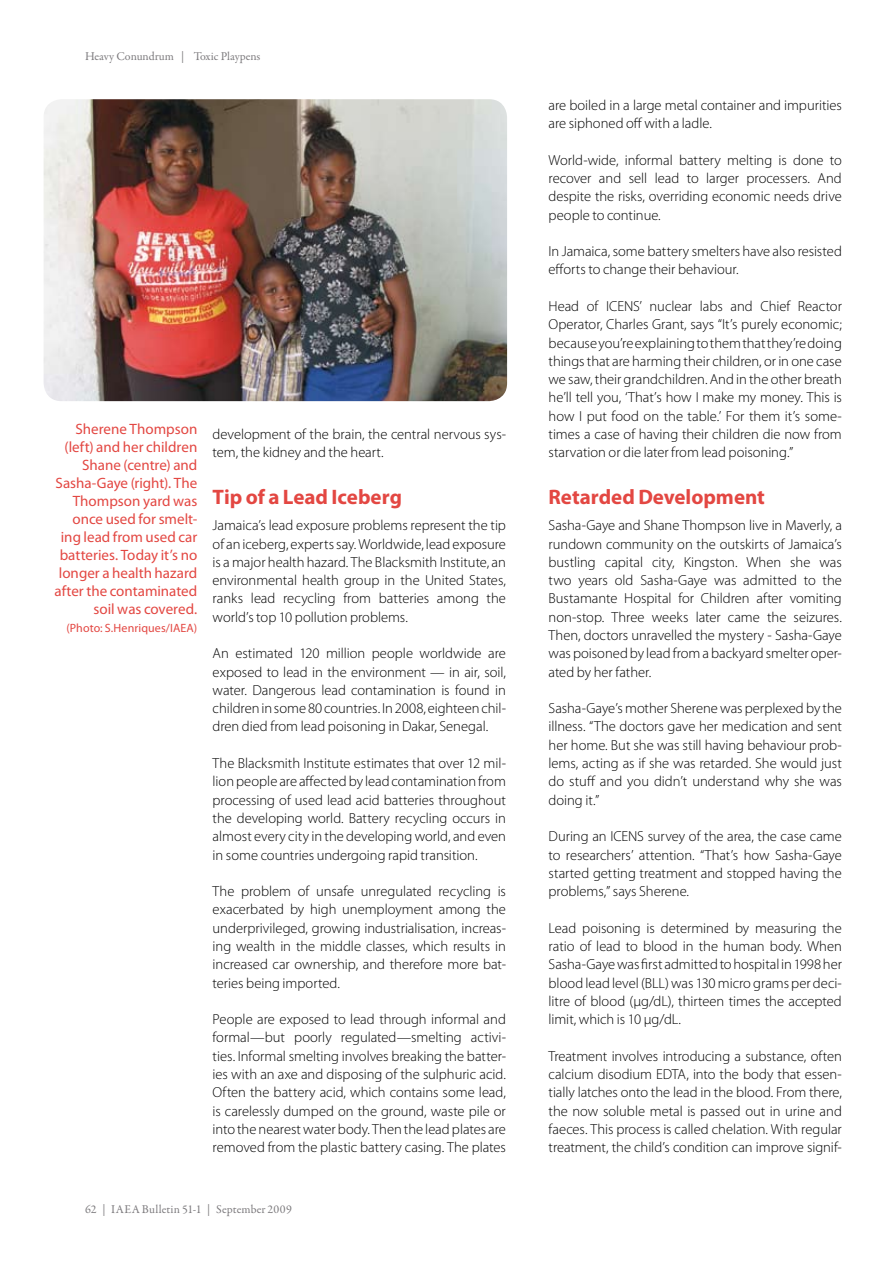
<style>
.page{position:relative;width:893px;height:1263px;background:#fff}
.page>*{position:absolute;margin:0;border:0;box-sizing:border-box;transform-origin:0 0}
.t1{font:700 21px "Myriad Pro";color:#e34742}
.t2{font:15px/18px "Myriad Pro";color:#e34742;text-align:right}
.t3{font:300 14.55px/18.3px "Myriad Pro";color:#000;text-align:justify}
.t4{font:12px "Garamond Premr Pro";letter-spacing:.005em;color:#7c7a7d}
.t5{font:12px "Myriad Pro";letter-spacing:.005em;color:#e34742}
</style>
<div class="page">
<img style="left:44px;top:99px;width:463px;height:302px">
<p class="t4" style="left:85px;top:49px;width:177px">Heavy Conundrum | Toxic Playpens</p>
<p class="t2" style="left:55px;top:420px;width:144px">Sherene Thompson (left) and her children<br>Shane (centre) and<br>Sasha-Gaye (right). The<br>Thompson yard was once used for smelt&shy;ing lead from used car batteries. Today it’s no longer a health hazard after the contaminated soil was covered.</p>
<p class="t5" style="left:66px;top:621px;width:132px">(Photo: S.Henriques/IAEA)</p>
<p class="t3" style="left:213px;top:425px;width:295px">development of the brain, the central nervous sys&shy;tem, the kidney and the heart.</p>
<h1 class="t1" style="left:213px;top:483px;width:191px">Tip of a Lead Iceberg</h1>
<p class="t3" style="left:213px;top:516px;width:295px">Jamaica’s lead exposure problems represent the tip of an iceberg, experts say. Worldwide, lead exposure is a major health hazard. The Blacksmith Institute, an environmental health group in the United States, ranks lead recycling from batteries among the world’s top 10 pollution problems.</p>
<p class="t3" style="left:213px;top:644px;width:295px">An estimated 120 million people worldwide are exposed to lead in the environment — in air, soil, water. Dangerous lead contamination is found in children in some 80 countries. In 2008, eighteen chil&shy;dren died from lead poisoning in Dakar, Senegal.</p>
<p class="t3" style="left:213px;top:754px;width:295px">The Blacksmith Institute estimates that over 12 mil&shy;lion people are affected by lead contamination from processing of used lead acid batteries throughout the developing world. Battery recycling occurs in almost every city in the developing world, and even in some countries undergoing rapid transition.</p>
<p class="t3" style="left:213px;top:882px;width:295px">The problem of unsafe unregulated recycling is exacerbated by high unemployment among the underprivileged, growing industrialisation, increas&shy;ing wealth in the middle classes, which results in increased car ownership, and therefore more bat&shy;teries being imported.</p>
<p class="t3" style="left:213px;top:1010px;width:295px">People are exposed to lead through informal and formal—but poorly regulated—smelting activi&shy;ties. Informal smelting involves breaking the batter&shy;ies with an axe and disposing of the sulphuric acid.<br>Often the battery acid, which contains some lead, is carelessly dumped on the ground, waste pile or into the nearest water body. Then the lead plates are removed from the plastic battery casing. The plates</p>
<p class="t4" style="left:85px;top:1201px;width:208px">62 | IAEA Bulletin 51-1 | September 2009</p>
<p class="t3" style="left:548px;top:96px;width:295px">are boiled in a large metal container and impurities are siphoned off with a ladle.</p>
<p class="t3" style="left:548px;top:151px;width:295px">World-wide, informal battery melting is done to recover and sell lead to larger processers. And despite the risks, overriding economic needs drive people to continue.</p>
<p class="t3" style="left:548px;top:242px;width:295px">In Jamaica, some battery smelters have also resisted efforts to change their behaviour.</p>
<p class="t3" style="left:548px;top:297px;width:295px">Head of ICENS’ nuclear labs and Chief Reactor Operator, Charles Grant, says “It’s purely economic; because you’re explaining to them that they’re doing things that are harming their children, or in one case we saw, their grandchildren. And in the other breath he’ll tell you, ‘That’s how I make my money. This is how I put food on the table.’ For them it’s some&shy;times a case of having their children die now from starvation or die later from lead poisoning.”</p>
<h1 class="t1" style="left:549px;top:483px;width:218px">Retarded Development</h1>
<p class="t3" style="left:549px;top:516px;width:295px">Sasha-Gaye and Shane Thompson live in Maverly, a rundown community on the outskirts of Jamaica’s bustling capital city, Kingston. When she was two years old Sasha-Gaye was admitted to the Bustamante Hospital for Children after vomiting non-stop. Three weeks later came the seizures.<br>Then, doctors unravelled the mystery - Sasha-Gaye was poisoned by lead from a backyard smelter oper&shy;ated by her father.</p>
<p class="t3" style="left:549px;top:699px;width:295px">Sasha-Gaye’s mother Sherene was perplexed by the illness. “The doctors gave her medication and sent her home. But she was still having behaviour prob&shy;lems, acting as if she was retarded. She would just do stuff and you didn’t understand why she was doing it.”</p>
<p class="t3" style="left:549px;top:827px;width:295px">During an ICENS survey of the area, the case came to researchers’ attention. “That’s how Sasha-Gaye started getting treatment and stopped having the problems,” says Sherene.</p>
<p class="t3" style="left:549px;top:918px;width:295px">Lead poisoning is determined by measuring the ratio of lead to blood in the human body. When Sasha-Gaye was first admitted to hospital in 1998 her blood lead level (BLL) was 130 micro grams per deci&shy;litre of blood (µg/dL), thirteen times the accepted limit, which is 10 µg/dL.</p>
<p class="t3" style="left:549px;top:1046px;width:295px">Treatment involves introducing a substance, often calcium disodium EDTA, into the body that essen&shy;tially latches onto the lead in the blood. From there, the now soluble metal is passed out in urine and faeces. This process is called chelation. With regular treatment, the child’s condition can improve signif-</p>
</div>
